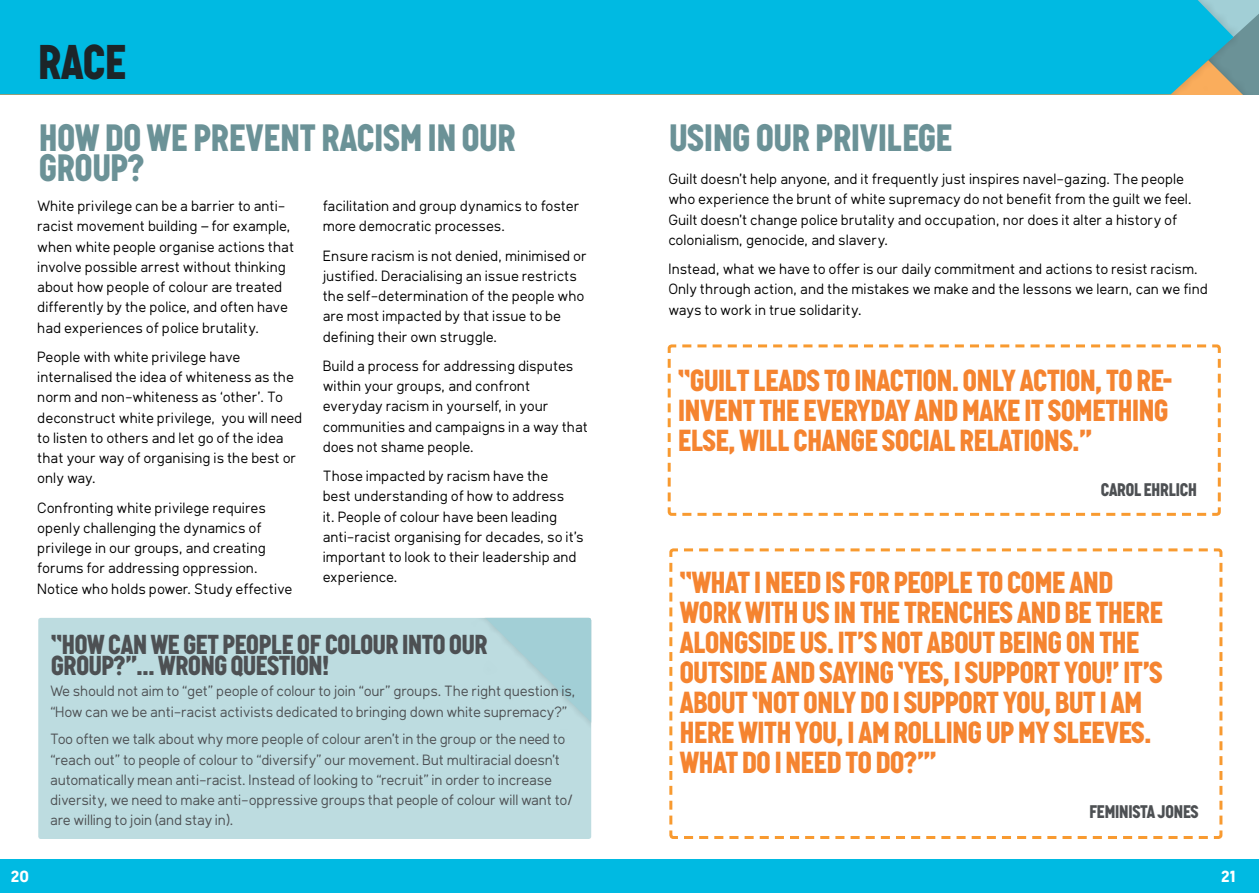
<style>
.page{position:relative;width:1259px;height:893px;background:#fff}
.page>*{position:absolute;margin:0;border:0;box-sizing:border-box;transform-origin:0 0}
.t1{font:900 48px "Graph";color:#1c2529}
.t2{font:900 37.5px/30px "Graph";color:#6b9297}
.t3{font:900 30px/30px "Graph";letter-spacing:-.01em;color:#f58430}
.t4{font:900 27px/21px "Graph";letter-spacing:-.01em;color:#4d5053}
.t5{font:900 18px "Graph";letter-spacing:-.01em;color:#4d5053}
.t6{font:700 15.9px "Klima";color:#fff}
.t7{font:14.7px/20.2px "Klima";color:#000}
.t8{font:14.7px/20.2px "Klima";letter-spacing:-.01em;color:#4d5053}
</style>
<div class="page">
<div style="left:0;top:859px;width:1259px;height:34px;background:#00bae2"></div>
<svg style="left:1252px;top:0;width:7px;height:41px"></svg>
<div style="left:0;top:0;width:1233px;height:94px;background:#00bae2"></div>
<div style="left:38px;top:618px;width:553px;height:221px;background:#bddce0;border-radius:3px"></div>
<svg style="left:483px;top:618px;width:108px;height:106px"></svg>
<svg style="left:667px;top:344px;width:554px;height:172px"></svg>
<svg style="left:669px;top:548px;width:554px;height:291px"></svg>
<h1 class="t1" style="left:38px;top:32px;width:23px">RACE</h1>
<h2 class="t2" style="left:39px;top:122px;width:478px">HOW DO WE PREVENT RACISM IN OUR<br>GROUP?</h2>
<p class="t7" style="left:38px;top:195px;width:258px">White privilege can be a barrier to anti&shy;racist movement building – for example, when white people organise actions that involve possible arrest without thinking about how people of colour are treated differently by the police, and often have had experiences of police brutality.</p>
<p class="t7" style="left:38px;top:346px;width:266px">People with white privilege have internalised the idea of whiteness as the norm and non-whiteness as ‘other’. To deconstruct white privilege, you will need to listen to others and let go of the idea that your way of organising is the best or only way.</p>
<p class="t7" style="left:38px;top:496px;width:257px">Confronting white privilege requires openly challenging the dynamics of privilege in our groups, and creating forums for addressing oppression.<br>Notice who holds power. Study effective</p>
<p class="t7" style="left:324px;top:195px;width:258px">facilitation and group dynamics to foster more democratic processes.</p>
<p class="t7" style="left:324px;top:244px;width:265px">Ensure racism is not denied, minimised or justified. Deracialising an issue restricts the self-determination of the people who are most impacted by that issue to be defining their own struggle.</p>
<p class="t7" style="left:324px;top:355px;width:267px">Build a process for addressing disputes within your groups, and confront everyday racism in yourself, in your communities and campaigns in a way that does not shame people.</p>
<p class="t7" style="left:324px;top:465px;width:262px">Those impacted by racism have the<br>best understanding of how to address<br>it. People of colour have been leading anti-racist organising for decades, so it’s important to look to their leadership and experience.</p>
<h3 class="t4" style="left:51px;top:633px;width:438px">“HOW CAN WE GET PEOPLE OF COLOUR INTO OUR<br>GROUP?”... WRONG QUESTION!</h3>
<p class="t8" style="left:51px;top:680px;width:527px">We should not aim to “get” people of colour to join “our” groups. The right question is, “How can we be anti-racist activists dedicated to bringing down white supremacy?”</p>
<p class="t8" style="left:51px;top:728px;width:524px">Too often we talk about why more people of colour aren’t in the group or the need to “reach out” to people of colour to “diversify” our movement. But multiracial doesn’t automatically mean anti-racist. Instead of looking to “recruit” in order to increase diversity, we need to make anti-oppressive groups that people of colour will want to/ are willing to join (and stay in).</p>
<h2 class="t2" style="left:669px;top:122px;width:285px">USING OUR PRIVILEGE</h2>
<p class="t7" style="left:669px;top:168px;width:525px">Guilt doesn’t help anyone, and it frequently just inspires navel-gazing. The people who experience the brunt of white supremacy do not benefit from the guilt we feel.<br>Guilt doesn’t change police brutality and occupation, nor does it alter a history of colonialism, genocide, and slavery.</p>
<p class="t7" style="left:669px;top:258px;width:541px">Instead, what we have to offer is our daily commitment and actions to resist racism.<br>Only through action, and the mistakes we make and the lessons we learn, can we find ways to work in true solidarity.</p>
<h3 class="t3" style="left:678px;top:365px;width:496px">“GUILT LEADS TO INACTION. ONLY ACTION, TO RE-<br>INVENT THE EVERYDAY AND MAKE IT SOMETHING<br>ELSE, WILL CHANGE SOCIAL RELATIONS.”</h3>
<p class="t5" style="left:1100px;top:478px;width:98px">CAROL EHRLICH</p>
<p class="t3" style="left:680px;top:567px;width:485px">“WHAT I NEED IS FOR PEOPLE TO COME AND WORK WITH US IN THE TRENCHES AND BE THERE ALONGSIDE US. IT'S NOT ABOUT BEING ON THE OUTSIDE AND SAYING ‘YES, I SUPPORT YOU!' IT'S ABOUT ‘NOT ONLY DO I SUPPORT YOU, BUT I AM HERE WITH YOU, I AM ROLLING UP MY SLEEVES.<br>WHAT DO I NEED TO DO?'”</p>
<p class="t5" style="left:1089px;top:800px;width:110px">FEMINISTA JONES</p>
<p class="t6" style="left:11px;top:862px;width:20px">20</p>
<p class="t6" style="left:1221px;top:861px;width:17px">21</p>
</div>
